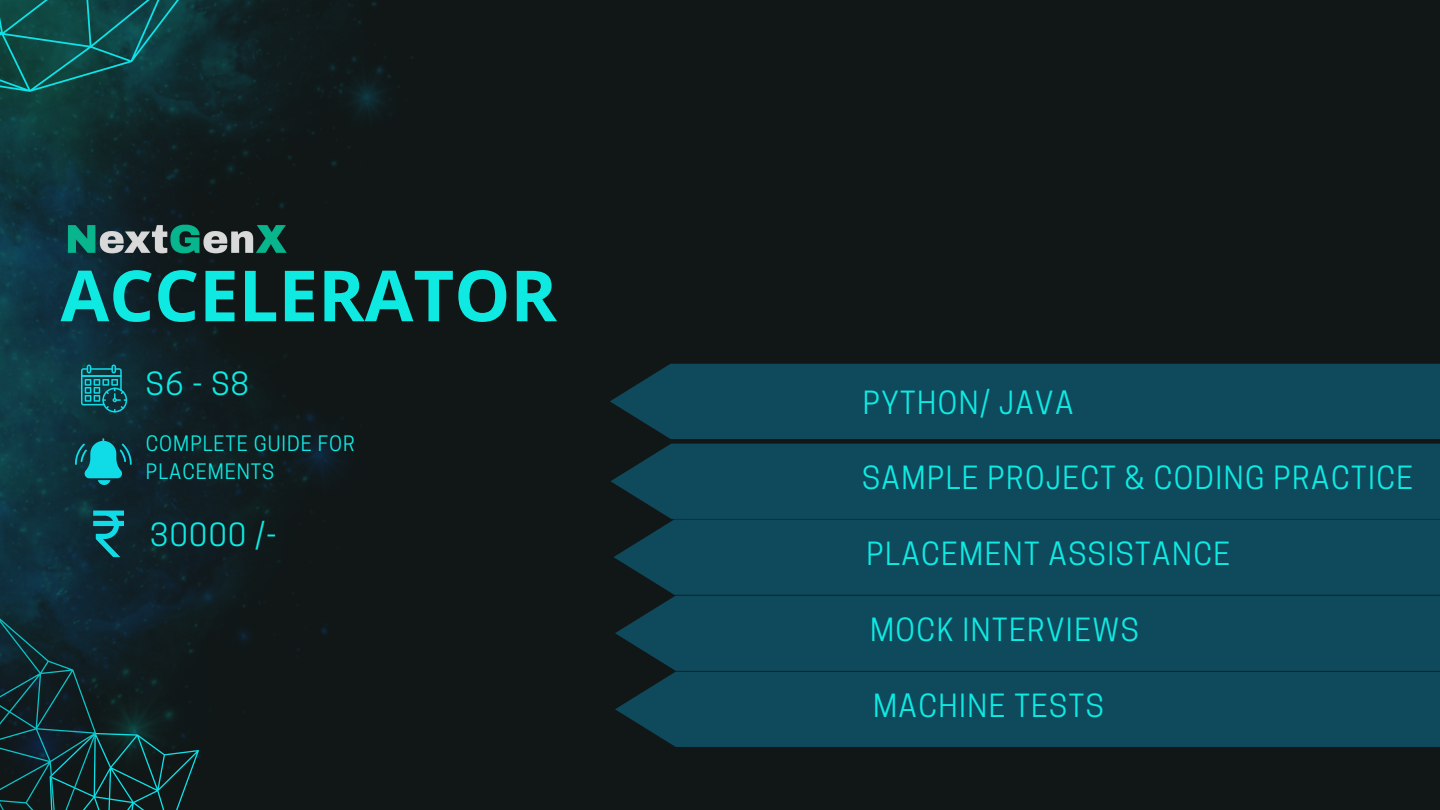
<style>
.page{position:relative;width:1440px;height:810px;background:#111717}
.page>*{position:absolute;margin:0;border:0;box-sizing:border-box;transform-origin:0 0}
.t1{font:700 70.6px "Open Sans";color:#0eeae2}
.t2{font:30px "Cooper Hewitt";letter-spacing:.05em;color:#0eeae2}
.t3{font:20px/27.8px "Cooper Hewitt";letter-spacing:.05em;color:#0eeae2}
</style>
<div class="page">
<img style="left:0;top:0;width:413px;height:758px">
<div style="left:610px;top:364px;width:830px;height:75px;background:#0f495c"></div>
<svg style="left:0;top:0;width:199px;height:92px;background:#0f4c4b"></svg>
<svg style="left:0;top:615px;width:199px;height:195px"></svg>
<div style="left:611px;top:444px;width:829px;height:75px;background:#0f495c"></div>
<div style="left:614px;top:519px;width:826px;height:76px;background:#0f495c"></div>
<div style="left:615px;top:596px;width:825px;height:75px;background:#0f495c"></div>
<div style="left:615px;top:672px;width:825px;height:75px;background:#0f495c"></div>
<img style="left:49px;top:201px;width:257px;height:81px">
<svg style="left:81px;top:365px;width:46px;height:47px;background:#0f6670"></svg>
<svg style="left:75px;top:438px;width:57px;height:47px;background:#0f7882"></svg>
<svg style="left:93px;top:511px;width:31px;height:46px"></svg>
<p class="t1" style="left:61px;top:246px;width:498px">ACCELERATOR</p>
<p class="t2" style="left:146px;top:372px;width:104px">S6 - S8</p>
<p class="t3" style="left:146px;top:432px;width:210px">COMPLETE GUIDE FOR<br>PLACEMENTS</p>
<p class="t2" style="left:150px;top:523px;width:128px">30000 /-</p>
<p class="t2" style="left:863px;top:392px;width:212px">PYTHON/ JAVA</p>
<p class="t2" style="left:862px;top:466px;width:552px">SAMPLE PROJECT &amp; CODING PRACTICE</p>
<p class="t2" style="left:866px;top:542px;width:365px">PLACEMENT ASSISTANCE</p>
<p class="t2" style="left:870px;top:618px;width:270px">MOCK INTERVIEWS</p>
<p class="t2" style="left:873px;top:694px;width:232px">MACHINE TESTS</p>
</div>
